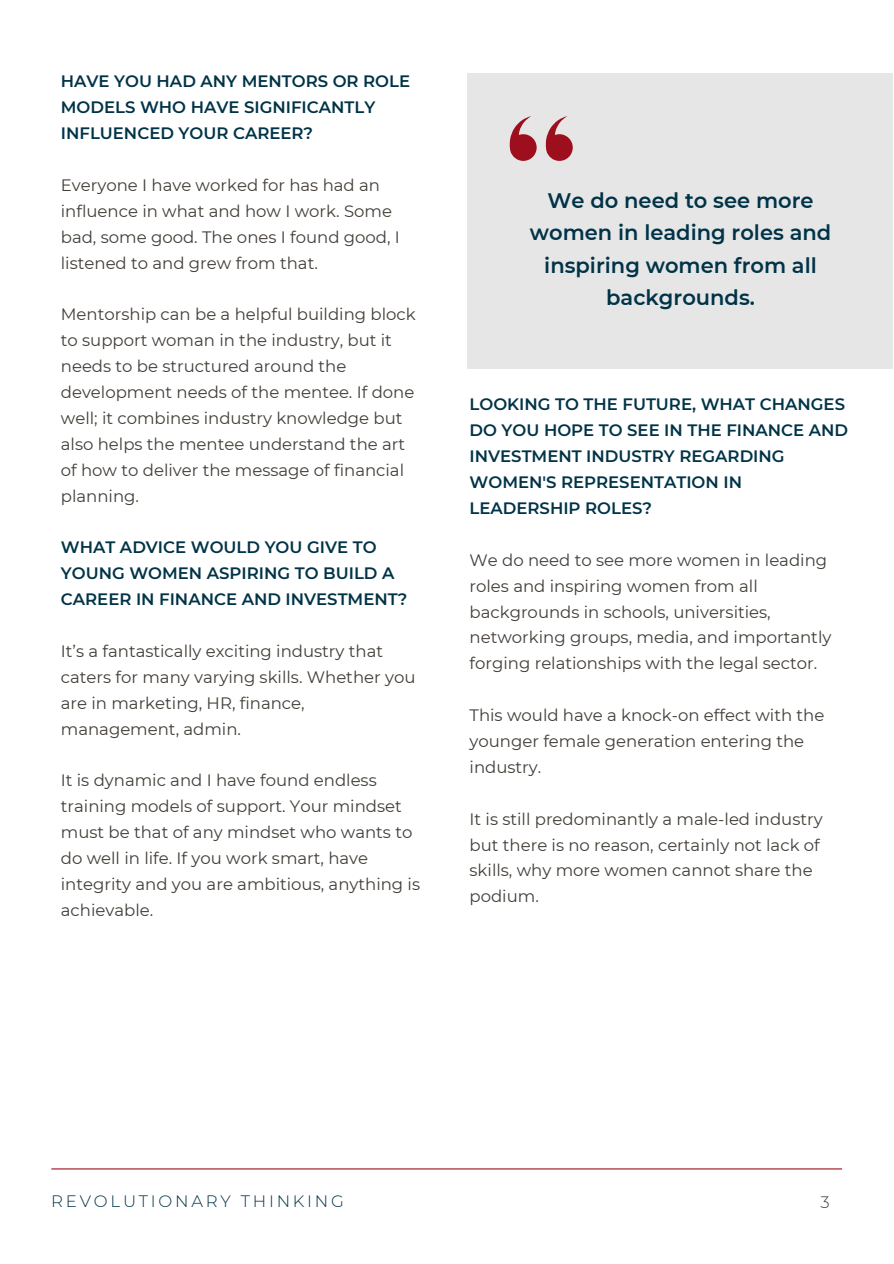
<style>
.page{position:relative;width:894px;height:1264px;background:#fff}
.page>*{position:absolute;margin:0;border:0;box-sizing:border-box;transform-origin:0 0}
.t1{font:600 21px/32.7px "Montserrat";color:#003347;text-align:center}
.t2{font:16.5px/25.8px "Montserrat";color:#423d37}
.t3{font:600 16.5px/25.8px "Montserrat";color:#003347}
.t4{font:300 16.5px "Montserrat";letter-spacing:.17em;color:#003347}
.t5{font:300 16.5px "Montserrat";color:#423d37}
</style>
<div class="page">
<div style="left:467px;top:73px;width:425px;height:296px;background:#e6e6e6"></div>
<svg style="left:509px;top:116px;width:27px;height:45px"></svg>
<svg style="left:545px;top:116px;width:27px;height:45px"></svg>
<hr style="left:51px;top:1168px;width:790px;height:1px;background:#9d0f1c">
<p class="t3" style="left:61px;top:69px;width:350px">HAVE YOU HAD ANY MENTORS OR ROLE<br>MODELS WHO HAVE SIGNIFICANTLY<br>INFLUENCED YOUR CAREER?</p>
<p class="t2" style="left:61px;top:172px;width:340px">Everyone I have worked for has had an influence in what and how I work. Some bad, some good. The ones I found good, I listened to and grew from that.</p>
<p class="t2" style="left:61px;top:301px;width:356px">Mentorship can be a helpful building block to support woman in the industry, but it needs to be structured around the development needs of the mentee. If done well; it combines industry knowledge but also helps the mentee understand the art of how to deliver the message of financial planning.</p>
<p class="t3" style="left:61px;top:534px;width:348px">WHAT ADVICE WOULD YOU GIVE TO<br>YOUNG WOMEN ASPIRING TO BUILD A<br>CAREER IN FINANCE AND INVESTMENT?</p>
<p class="t2" style="left:61px;top:638px;width:356px">It’s a fantastically exciting industry that caters for many varying skills. Whether you are in marketing, HR, finance, management, admin.</p>
<p class="t2" style="left:61px;top:767px;width:360px">It is dynamic and I have found endless training models of support. Your mindset must be that of any mindset who wants to do well in life. If you work smart, have integrity and you are ambitious, anything is achievable.</p>
<p class="t1" style="left:529px;top:184px;width:303px">We do need to see more women in leading roles and inspiring women from all backgrounds.</p>
<p class="t3" style="left:469px;top:391px;width:380px">LOOKING TO THE FUTURE, WHAT CHANGES<br>DO YOU HOPE TO SEE IN THE FINANCE AND<br>INVESTMENT INDUSTRY REGARDING<br>WOMEN'S REPRESENTATION IN<br>LEADERSHIP ROLES?</p>
<h1 class="t2" style="left:469px;top:547px;width:363px">We do need to see more women in leading roles and inspiring women from all backgrounds in schools, universities, networking groups, media, and importantly forging relationships with the legal sector.</h1>
<h2 class="t2" style="left:469px;top:702px;width:356px">This would have a knock-on effect with the younger female generation entering the industry.</h2>
<p class="t2" style="left:469px;top:805px;width:354px">It is still predominantly a male-led industry but there is no reason, certainly not lack of skills, why more women cannot share the podium.</p>
<p class="t4" style="left:51px;top:1191px;width:294px">REVOLUTIONARY THINKING</p>
<h3 class="t5" style="left:820px;top:1192px;width:11px">3</h3>
</div>
